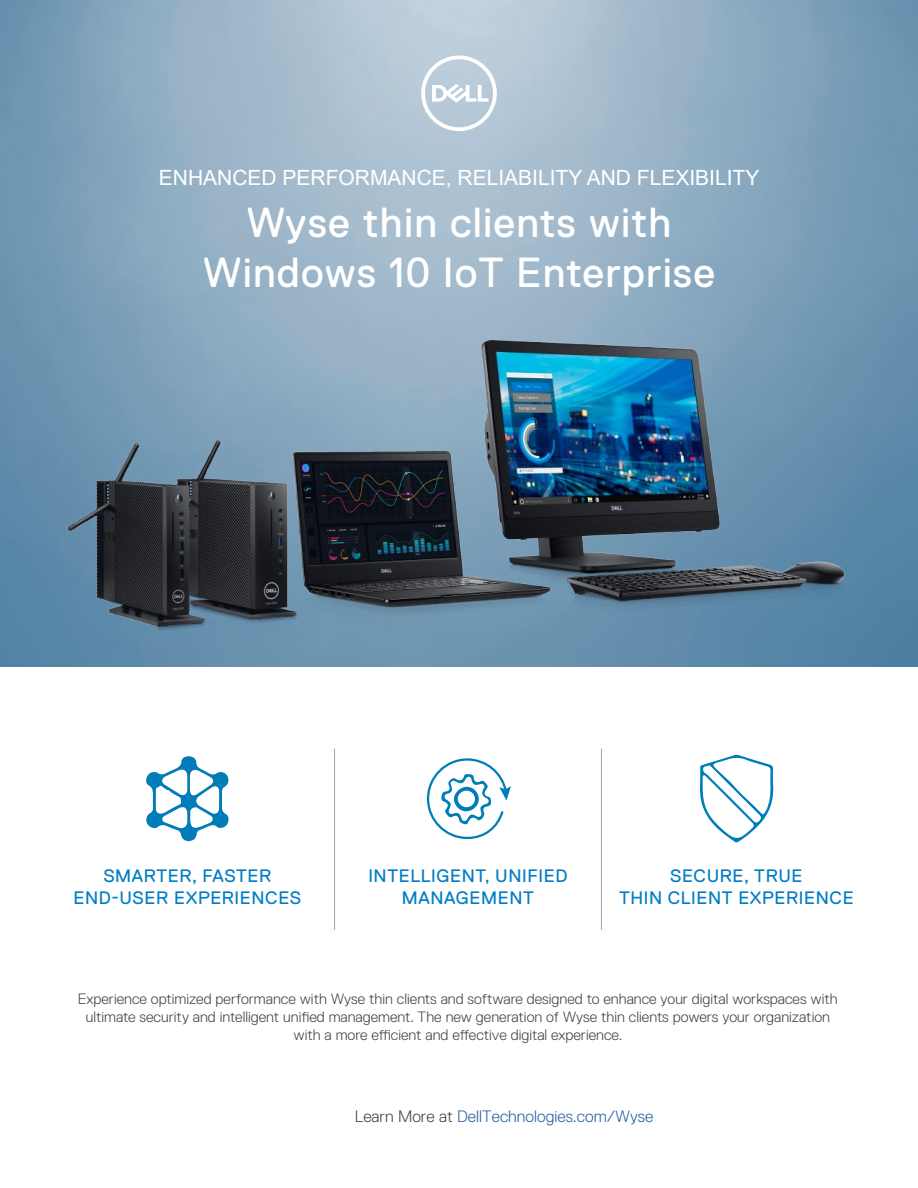
<style>
.page{position:relative;width:918px;height:1188px;background:#fff}
.page>*{position:absolute;margin:0;border:0;box-sizing:border-box;transform-origin:0 0}
.t1{font:42px/50.4px "Dell Replica";letter-spacing:.025em;color:#fff;text-align:center}
.t2{font:21px "Arial";color:#fff}
.t3{font:18px/21.6px "Dell Replica";letter-spacing:.035em;color:#007dc4;text-align:center}
.t4{font:300 16.5px "Dell Replica";color:#255fa0}
.t5{font:300 15px/18px "Dell Replica";color:#444041;text-align:center}
.s1{color:#444041}
</style>
<div class="page">
<img style="left:0;top:0;width:918px;height:667px">
<hr style="left:334px;top:749px;width:1px;height:181px;background:#aaaaac">
<hr style="left:601px;top:749px;width:1px;height:181px;background:#aaaaac">
<svg style="left:421px;top:56px;width:76px;height:75px"></svg>
<svg style="left:146px;top:756px;width:83px;height:85px"></svg>
<svg style="left:426px;top:758px;width:85px;height:82px"></svg>
<svg style="left:699px;top:755px;width:75px;height:88px"></svg>
<img style="left:33px;top:310px;width:857px;height:352px">
<h2 class="t2" style="left:159px;top:163px;width:602px">ENHANCED PERFORMANCE, RELIABILITY AND FLEXIBILITY</h2>
<h1 class="t1" style="left:203px;top:197px;width:514px">Wyse thin clients with<br>Windows 10 IoT Enterprise</h1>
<p class="t3" style="left:74px;top:865px;width:229px">SMARTER, FASTER<br>END-USER EXPERIENCES</p>
<p class="t3" style="left:368px;top:865px;width:201px">INTELLIGENT, UNIFIED<br>MANAGEMENT</p>
<p class="t3" style="left:619px;top:865px;width:236px">SECURE, TRUE<br>THIN CLIENT EXPERIENCE</p>
<p class="t5" style="left:78px;top:990px;width:762px">Experience optimized performance with Wyse thin clients and software designed to enhance your digital workspaces with ultimate security and intelligent unified management. The new generation of Wyse thin clients powers your organization with a more efficient and effective digital experience.</p>
<p class="t4" style="left:355px;top:1107px;width:300px"><span class="s1">Learn More at</span> DellTechnologies.com/Wyse</p>
</div>
